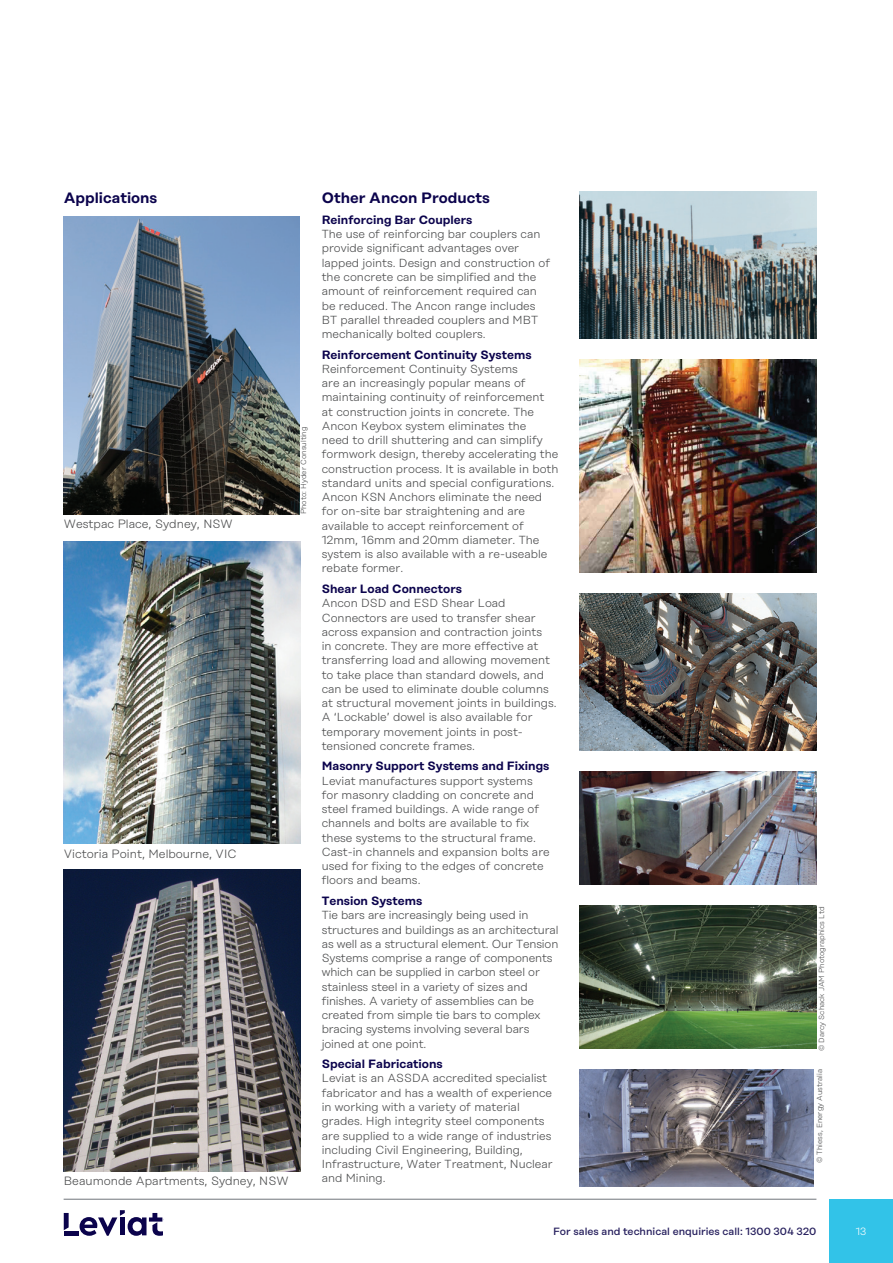
<style>
.page{position:relative;width:893px;height:1263px;background:#fff}
.page>*{position:absolute;margin:0;border:0;box-sizing:border-box;transform-origin:0 0}
.Heading_in_box{font:600 15px "Rational Display";color:#0b034c}
.t1{font:600 12px "Rational Display";color:#0b034c}
.t2{font:300 12px "Rational Display";color:#4b4c4d}
.t3{font:300 11.7px/14.2px "Rational Display";color:#4b4c4d}
.t4{font:500 10.5px "Rational Display";color:#27205e}
.t5{font:300 10.5px "Rational Display";color:#fff}
.t6{font:300 7.5px "Rational Display";color:#4b4c4d}
</style>
<div class="page">
<div style="left:829px;top:1199px;width:64px;height:64px;background:#32c3e8"></div>
<hr style="left:64px;top:1231px;width:15px;height:4px;background:#0b034c">
<svg style="left:64px;top:1213px;width:5px;height:17px"></svg>
<svg style="left:80px;top:1210px;width:83px;height:26px"></svg>
<hr style="left:64px;top:1199px;width:752px;height:1px;background:#70757a">
<img style="left:580px;top:191px;width:236px;height:147px">
<img style="left:580px;top:359px;width:236px;height:214px">
<img style="left:580px;top:594px;width:236px;height:157px">
<img style="left:580px;top:771px;width:236px;height:113px">
<img style="left:580px;top:906px;width:236px;height:142px">
<img style="left:64px;top:217px;width:235px;height:297px">
<img style="left:64px;top:542px;width:236px;height:302px">
<img style="left:64px;top:869px;width:236px;height:302px">
<img style="left:580px;top:1069px;width:234px;height:117px">
<p class="Heading_in_box" style="left:64px;top:189px;width:95px">Applications</p>
<p class="t2" style="left:64px;top:517px;width:170px">Westpac Place, Sydney, NSW</p>
<p class="t6" style="left:299px;top:514px;width:89px;rotate:-90deg">Photo: Hyder Consulting</p>
<p class="t2" style="left:64px;top:847px;width:174px">Victoria Point, Melbourne, VIC</p>
<p class="t2" style="left:64px;top:1174px;width:226px">Beaumonde Apartments, Sydney, NSW</p>
<p class="Heading_in_box" style="left:322px;top:189px;width:170px">Other Ancon Products</p>
<p class="t1" style="left:322px;top:213px;width:152px">Reinforcing Bar Couplers</p>
<p class="t3" style="left:322px;top:227px;width:230px">The use of reinforcing bar couplers can provide significant advantages over lapped joints. Design and construction of the concrete can be simplified and the amount of reinforcement required can be reduced. The Ancon range includes BT parallel threaded couplers and MBT mechanically bolted couplers.</p>
<p class="t1" style="left:322px;top:347px;width:211px">Reinforcement Continuity Systems</p>
<p class="t3" style="left:322px;top:362px;width:238px">Reinforcement Continuity Systems<br>are an increasingly popular means of maintaining continuity of reinforcement<br>at construction joints in concrete. The Ancon Keybox system eliminates the<br>need to drill shuttering and can simplify formwork design, thereby accelerating the construction process. It is available in both standard units and special configurations.<br>Ancon KSN Anchors eliminate the need for on-site bar straightening and are available to accept reinforcement of 12mm, 16mm and 20mm diameter. The system is also available with a re-useable rebate former.</p>
<p class="t1" style="left:322px;top:582px;width:142px">Shear Load Connectors</p>
<p class="t3" style="left:322px;top:596px;width:236px">Ancon DSD and ESD Shear Load Connectors are used to transfer shear across expansion and contraction joints<br>in concrete. They are more effective at transferring load and allowing movement to take place than standard dowels, and can be used to eliminate double columns at structural movement joints in buildings.<br>A ‘Lockable’ dowel is also available for temporary movement joints in post&shy;tensioned concrete frames.</p>
<p class="t1" style="left:322px;top:759px;width:229px">Masonry Support Systems and Fixings</p>
<p class="t3" style="left:322px;top:773px;width:230px">Leviat manufactures support systems for masonry cladding on concrete and steel framed buildings. A wide range of channels and bolts are available to fix these systems to the structural frame.<br>Cast-in channels and expansion bolts are used for fixing to the edges of concrete floors and beams.</p>
<p class="t1" style="left:322px;top:894px;width:102px">Tension Systems</p>
<p class="t3" style="left:322px;top:908px;width:238px">Tie bars are increasingly being used in structures and buildings as an architectural as well as a structural element. Our Tension Systems comprise a range of components which can be supplied in carbon steel or stainless steel in a variety of sizes and finishes. A variety of assemblies can be created from simple tie bars to complex bracing systems involving several bars joined at one point.</p>
<p class="t1" style="left:322px;top:1057px;width:123px">Special Fabrications</p>
<p class="t3" style="left:322px;top:1071px;width:233px">Leviat is an ASSDA accredited specialist fabricator and has a wealth of experience in working with a variety of material grades. High integrity steel components are supplied to a wide range of industries including Civil Engineering, Building, Infrastructure, Water Treatment, Nuclear and Mining.</p>
<p class="t6" style="left:817px;top:1051px;width:146px;rotate:-90deg">© Darcy Schack JAM Photographics Ltd</p>
<p class="t6" style="left:815px;top:1163px;width:95px;rotate:-90deg">© Thiess, Energy Australia</p>
<p class="t4" style="left:553px;top:1225px;width:265px">For sales and technical enquiries call: 1300 304 320</p>
<p class="t5" style="left:856px;top:1226px;width:12px">13</p>
</div>
